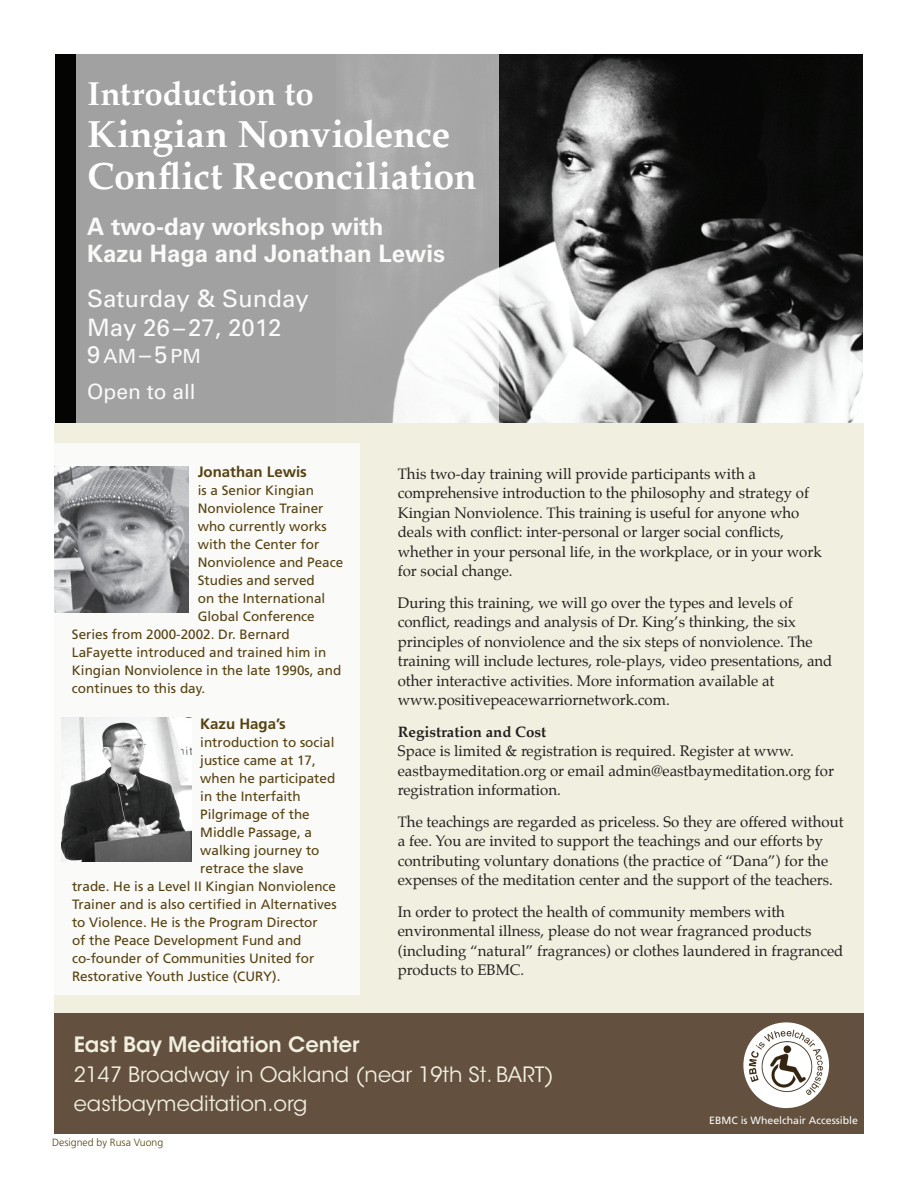
<style>
.page{position:relative;width:918px;height:1188px;background:#fff}
.page>*{position:absolute;margin:0;border:0;box-sizing:border-box;transform-origin:0 0}
.t1{font:700 37.5px/42px "Palatino";letter-spacing:-.01em;color:#fff}
.t2{font:700 33px "Palatino";letter-spacing:-.005em;color:#fff}
.t3{font:700 24px/27px "Univers LT Std";color:#fafaf9}
.t4{font:24px/28.5px "Univers";color:#fafaf9}
.t5{font:21px/28.5px "ITC Avant Garde Std";color:#f1efdf}
.t6{font:600 21px "ITC Avant Garde Std";color:#f1efdf}
.t7{font:21px "Univers LT Std";color:#fafaf9}
.t8{font:19.5px "Univers";color:#fafaf9}
.t9{font:15px/19.5px "Palatino";color:#231f20}
.t10{font:700 15px "Frutiger";color:#564210}
.t11{font:700 15px "Palatino";color:#231f20}
.t12{font:13.5px "Frutiger";color:#564210}
.t13{font:10.5px "Frutiger";color:#fafaf9}
.t14{font:300 10.5px "Frutiger";color:#564210}
.s1{font-size:24px}
</style>
<div class="page">
<img style="left:56px;top:54px;width:807px;height:369px">
<div style="left:54px;top:423px;width:810px;height:623px;background:#f1efdf"></div>
<svg style="left:76px;top:54px;width:423px;height:369px;background:#a9a9a9"></svg>
<div style="left:54px;top:1013px;width:810px;height:121px;background:#63503f"></div>
<img style="left:743px;top:1022px;width:86px;height:86px;border-radius:43px">
<div style="left:54px;top:443px;width:306px;height:551px;background:#fafaf9"></div>
<img style="left:54px;top:467px;width:135px;height:145px">
<img style="left:61px;top:718px;width:131px;height:144px">
<h2 class="t2" style="left:87px;top:65px;width:228px">Introduction to</h2>
<h1 class="t1" style="left:87px;top:112px;width:391px">Kingian Nonviolence<br>Conflict Reconciliation</h1>
<h3 class="t3" style="left:87px;top:213px;width:359px">A two-day workshop with<br>Kazu Haga and Jonathan Lewis</h3>
<h3 class="t4" style="left:87px;top:285px;width:223px">Saturday &amp; Sunday<br>May 26–27, 2012</h3>
<h3 class="t8" style="left:87px;top:344px;width:115px"><span class="s1">9</span>AM<span class="s1">–5</span>PM</h3>
<h3 class="t7" style="left:87px;top:379px;width:110px">Open to all</h3>
<p class="t10" style="left:198px;top:463px;width:111px">Jonathan Lewis</p>
<p class="t12" style="left:198px;top:482px;width:118px">is a Senior Kingian</p>
<p class="t12" style="left:198px;top:500px;width:127px">Nonviolence Trainer</p>
<p class="t12" style="left:198px;top:518px;width:131px">who currently works</p>
<p class="t12" style="left:198px;top:536px;width:123px">with the Center for</p>
<p class="t12" style="left:198px;top:554px;width:147px">Nonviolence and Peace</p>
<p class="t12" style="left:198px;top:572px;width:119px">Studies and served</p>
<p class="t12" style="left:198px;top:590px;width:129px">on the International</p>
<p class="t12" style="left:198px;top:608px;width:119px">Global Conference</p>
<p class="t12" style="left:72px;top:626px;width:219px">Series from 2000-2002. Dr. Bernard</p>
<p class="t12" style="left:72px;top:644px;width:256px">LaFayette introduced and trained him in</p>
<p class="t12" style="left:72px;top:662px;width:271px">Kingian Nonviolence in the late 1990s, and</p>
<p class="t12" style="left:72px;top:680px;width:135px">continues to this day.</p>
<p class="t10" style="left:200px;top:715px;width:87px">Kazu Haga’s</p>
<p class="t12" style="left:200px;top:734px;width:136px">introduction to social</p>
<p class="t12" style="left:200px;top:752px;width:117px">justice came at 17,</p>
<p class="t12" style="left:200px;top:770px;width:137px">when he participated</p>
<p class="t12" style="left:200px;top:788px;width:102px">in the Interfaith</p>
<p class="t12" style="left:200px;top:806px;width:111px">Pilgrimage of the</p>
<p class="t12" style="left:200px;top:824px;width:113px">Middle Passage, a</p>
<p class="t12" style="left:200px;top:842px;width:121px">walking journey to</p>
<p class="t12" style="left:200px;top:860px;width:105px">retrace the slave</p>
<p class="t12" style="left:72px;top:878px;width:266px">trade. He is a Level II Kingian Nonviolence</p>
<p class="t12" style="left:72px;top:896px;width:266px">Trainer and is also certified in Alternatives</p>
<p class="t12" style="left:72px;top:914px;width:247px">to Violence. He is the Program Director</p>
<p class="t12" style="left:72px;top:932px;width:231px">of the Peace Development Fund and</p>
<p class="t12" style="left:72px;top:950px;width:244px">co-founder of Communities United for</p>
<p class="t12" style="left:72px;top:968px;width:210px">Restorative Youth Justice (CURY).</p>
<p class="t9" style="left:398px;top:464px;width:425px">This two-day training will provide participants with a comprehensive introduction to the philosophy and strategy of Kingian Nonviolence. This training is useful for anyone who deals with conflict: inter-personal or larger social conflicts, whether in your personal life, in the workplace, or in your work for social change.</p>
<p class="t9" style="left:398px;top:593px;width:436px">During this training, we will go over the types and levels of conflict, readings and analysis of Dr. King’s thinking, the six principles of nonviolence and the six steps of nonviolence. The training will include lectures, role-plays, video presentations, and other interactive activities. More information available at www.positivepeacewarriornetwork.com.</p>
<p class="t11" style="left:398px;top:719px;width:150px">Registration and Cost</p>
<p class="t9" style="left:398px;top:741px;width:438px">Space is limited &amp; registration is required. Register at www. eastbaymeditation.org or email admin@eastbaymeditation.org for registration information.</p>
<p class="t9" style="left:398px;top:812px;width:447px">The teachings are regarded as priceless. So they are offered without a fee. You are invited to support the teachings and our efforts by contributing voluntary donations (the practice of “Dana”) for the expenses of the meditation center and the support of the teachers.</p>
<p class="t9" style="left:398px;top:902px;width:447px">In order to protect the health of community members with environmental illness, please do not wear fragranced products (including “natural” fragrances) or clothes laundered in fragranced products to EBMC.</p>
<h3 class="t6" style="left:74px;top:1031px;width:287px">East Bay Meditation Center</h3>
<h3 class="t5" style="left:74px;top:1061px;width:481px">2147 Broadway in Oakland (near 19th St. BART) eastbaymeditation.org</h3>
<p class="t14" style="left:52px;top:1136px;width:113px">Designed by Rusa Vuong</p>
<p class="t13" style="left:709px;top:1114px;width:150px">EBMC is Wheelchair Accessible</p>
</div>
